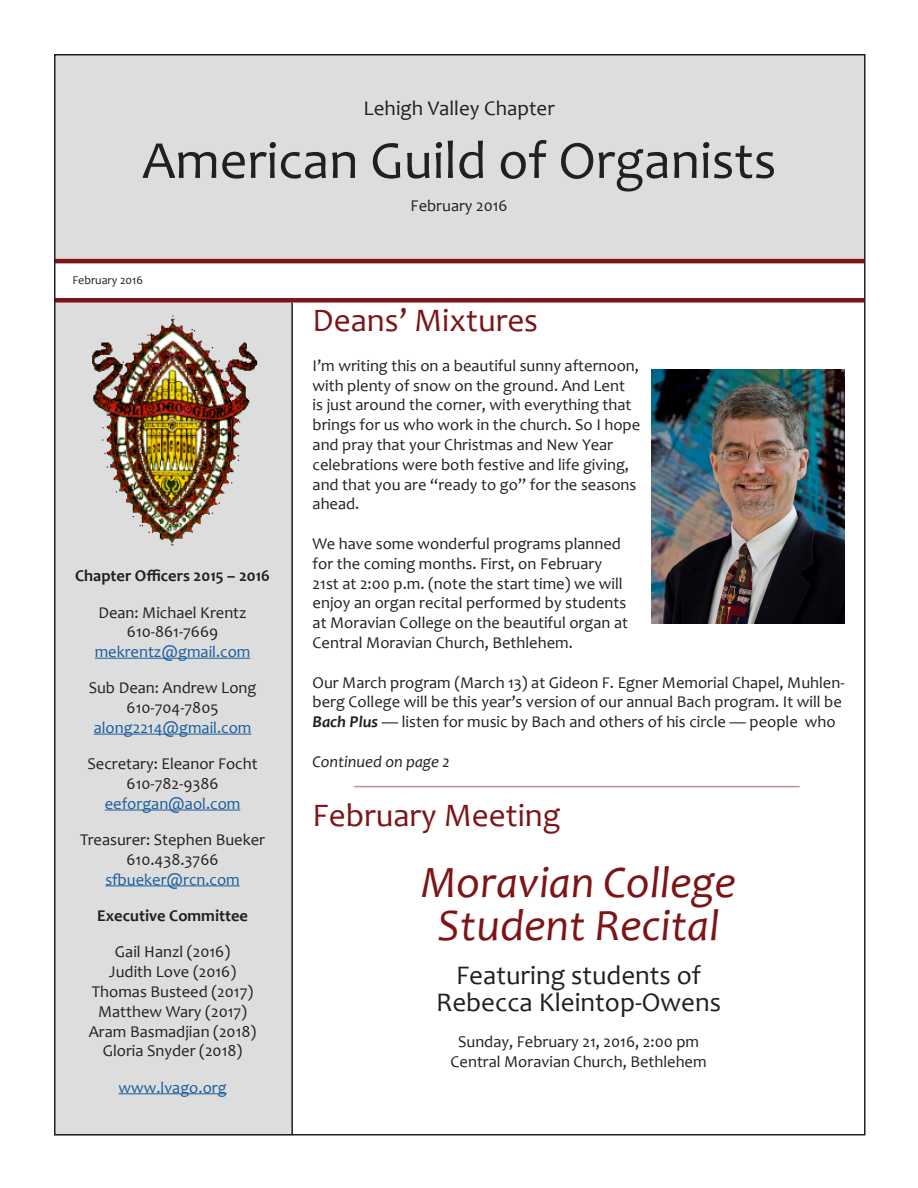
<style>
.page{position:relative;width:918px;height:1188px;background:#fff}
.page>*{position:absolute;margin:0;border:0;box-sizing:border-box;transform-origin:0 0}
.t1{font:54px "Candara";color:#231f20}
.t2{font:italic 45px/43.5px "Candara";color:#7d1416;text-align:center}
.t3{font:33px "Candara";color:#7d1416}
.t4{font:27px/27px "Candara";color:#231f20;text-align:center}
.t5{font:21px "Candara";color:#231f20}
.t6{font:16.5px/19.8px "Candara";color:#231f20;text-align:center}
.t7{font:700 16.5px "Candara";color:#231f20}
.t8{font:italic 16.5px "Candara";color:#231f20}
.t9{font:16.5px "Candara";color:#175d9e}
.t10{font:12px "Candara";color:#231f20}
.s1{color:#175d9e}
.s2{font-weight:700;font-style:italic}
</style>
<div class="page">
<div style="left:54px;top:54px;width:810px;height:205px;background:#dedddd"></div>
<div style="left:54px;top:303px;width:239px;height:833px;background:#dedddd"></div>
<hr style="left:95px;top:658px;width:155px;height:1px;background:#175d9e">
<hr style="left:94px;top:734px;width:157px;height:1px;background:#175d9e">
<hr style="left:105px;top:810px;width:135px;height:1px;background:#175d9e">
<hr style="left:105px;top:886px;width:135px;height:1px;background:#175d9e">
<hr style="left:119px;top:1094px;width:108px;height:1px;background:#175d9e">
<img style="left:92px;top:315px;width:166px;height:231px">
<hr style="left:54px;top:259px;width:810px;height:4px;background:#7d1416">
<div style="left:54px;top:298px;width:810px;height:5px;background:#7d1416"></div>
<hr style="left:291px;top:303px;width:2px;height:832px;background:#231f20">
<hr style="left:354px;top:786px;width:446px;height:1px;background:#7d1416">
<img style="left:651px;top:369px;width:193px;height:255px">
<p class="t5" style="left:364px;top:95px;width:193px">Lehigh Valley Chapter</p>
<h1 class="t1" style="left:142px;top:126px;width:636px">American Guild of Organists</h1>
<p class="t6" style="left:411px;top:195px;width:99px">February 2016</p>
<p class="t10" style="left:72px;top:273px;width:72px">February 2016</p>
<p class="t7" style="left:75px;top:566px;width:196px">Chapter Officers 2015 – 2016</p>
<p class="t6" style="left:95px;top:602px;width:157px">Dean: Michael Krentz<br>610-861-7669 <span class="s1">mekrentz@gmail.com</span></p>
<p class="t6" style="left:89px;top:678px;width:169px">Sub Dean: Andrew Long<br>610-704-7805 <span class="s1">along2214@gmail.com</span></p>
<p class="t6" style="left:88px;top:754px;width:172px">Secretary: Eleanor Focht<br>610-782-9386 <span class="s1">eeforgan@aol.com</span></p>
<p class="t6" style="left:80px;top:830px;width:187px">Treasurer: Stephen Bueker<br>610.438.3766 <span class="s1">sfbueker@rcn.com</span></p>
<p class="t7" style="left:97px;top:905px;width:152px">Executive Committee</p>
<p class="t6" style="left:89px;top:942px;width:169px">Gail Hanzl (2016)<br>Judith Love (2016)<br>Thomas Busteed (2017)<br>Matthew Wary (2017)<br>Aram Basmadjian (2018)<br>Gloria Snyder (2018)</p>
<p class="t9" style="left:119px;top:1077px;width:110px">www.lvago.org</p>
<p class="t3" style="left:313px;top:300px;width:227px">Deans’ Mixtures</p>
<p class="t6" style="left:313px;top:355px;width:329px;text-align:left">I’m writing this on a beautiful sunny afternoon, with plenty of snow on the ground. And Lent<br>is just around the corner, with everything that brings for us who work in the church. So I hope and pray that your Christmas and New Year celebrations were both festive and life giving, and that you are “ready to go” for the seasons ahead.</p>
<p class="t6" style="left:313px;top:534px;width:317px;text-align:left">We have some wonderful programs planned for the coming months. First, on February 21st at 2:00 p.m. (note the start time) we will enjoy an organ recital performed by students at Moravian College on the beautiful organ at Central Moravian Church, Bethlehem.</p>
<p class="t6" style="left:313px;top:672px;width:533px;text-align:left">Our March program (March 13) at Gideon F. Egner Memorial Chapel, Muhlen&shy;berg College will be this year’s version of our annual Bach program. It will be<br><span class="s2">Bach Plus</span> — listen for music by Bach and others of his circle — people who</p>
<p class="t8" style="left:313px;top:751px;width:139px">Continued on page 2</p>
<p class="t3" style="left:313px;top:795px;width:249px">February Meeting</p>
<p class="t2" style="left:421px;top:860px;width:316px">Moravian College<br>Student Recital</p>
<p class="t4" style="left:436px;top:961px;width:286px">Featuring students of<br>Rebecca Kleintop-Owens</p>
<p class="t6" style="left:458px;top:1032px;width:242px">Sunday, February 21, 2016, 2:00 pm</p>
<p class="t6" style="left:451px;top:1051px;width:258px">Central Moravian Church, Bethlehem</p>
</div>
